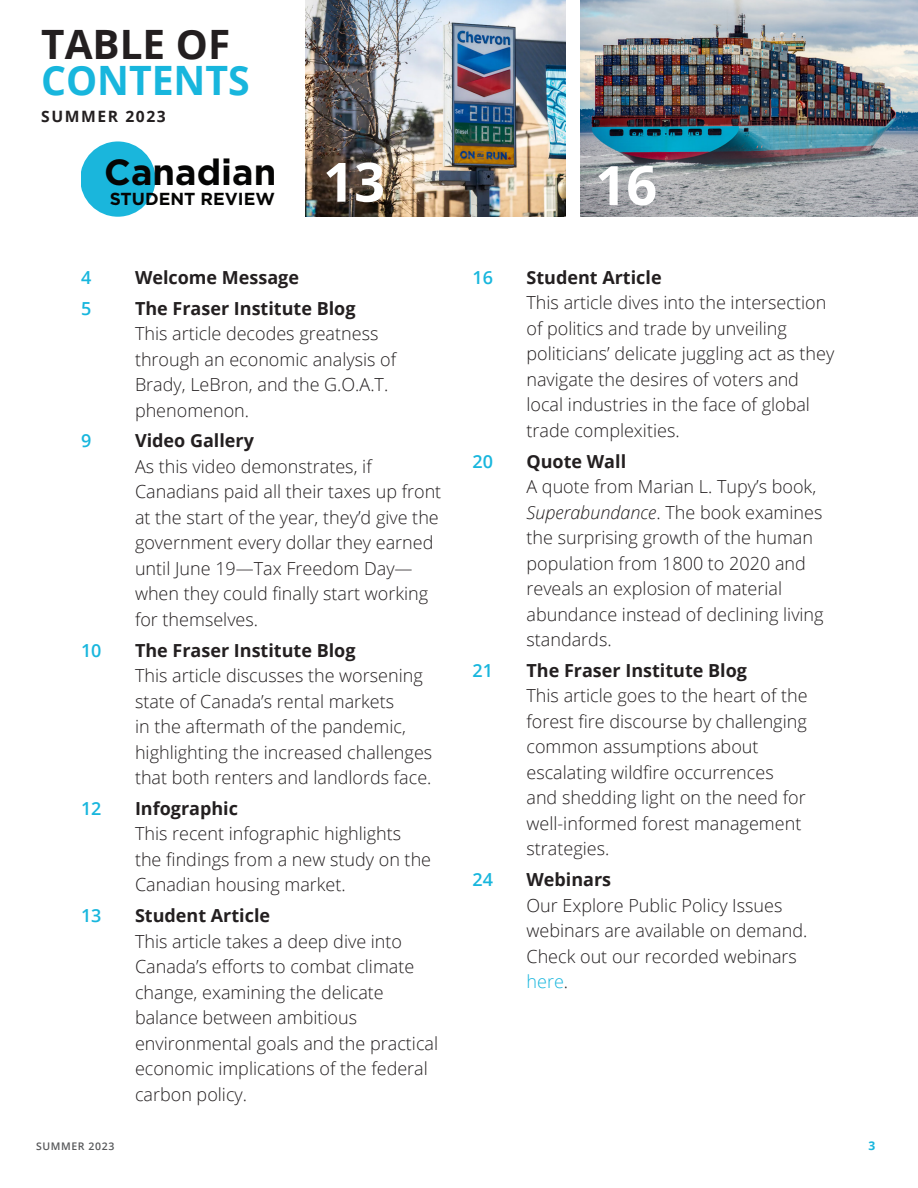
<style>
.page{position:relative;width:918px;height:1188px;background:#fff}
.page>*{position:absolute;margin:0;border:0;box-sizing:border-box;transform-origin:0 0}
.Main_References{font:700 54.3px "Open Sans";color:#fff}
.Main_References-2{font:700 40.5px "Open Sans";letter-spacing:-.005em;color:#18b6dd}
.Main_References-3{font:700 40.5px "Open Sans";color:#231f20}
.t1{font:700 36.3px "Gotham";color:#050504}
.TOC_Description{font:300 18px/25.5px "Open Sans";color:#231f20}
.TOC_Title{font:700 18px "Open Sans";color:#231f20}
.TOC_Title-2{font:600 18px "Open Sans";color:#18b6dd}
.t2{font:700 17.4px "Gotham";color:#050504}
.t3{font:700 15.6px "Open Sans";letter-spacing:.1em;color:#231f20}
.t4{font:700 12px "Open Sans";color:#18b6dd}
.t5{font:600 10.5px "Open Sans";letter-spacing:.06em;color:#57585a}
.s1{font-style:italic}
.s2{color:#18b6dd}
</style>
<div class="page">
<div style="left:81px;top:141px;width:74px;height:76px;background:#1ab6dc;border-radius:50%"></div>
<img style="left:580px;top:0;width:338px;height:217px">
<img style="left:306px;top:0;width:259px;height:217px">
<p class="Main_References-3" style="left:41px;top:16px;width:190px">TABLE OF</p>
<p class="Main_References-2" style="left:41px;top:52px;width:210px">CONTENTS</p>
<p class="t3" style="left:41px;top:106px;width:126px">SUMMER 2023</p>
<p class="t1" style="left:104px;top:148px;width:174px">Canadian</p>
<p class="t2" style="left:110px;top:187px;width:167px">STUDENT REVIEW</p>
<p class="Main_References" style="left:323px;top:144px;width:63px">13</p>
<p class="Main_References" style="left:595px;top:147px;width:63px">16</p>
<p class="TOC_Title-2" style="left:81px;top:265px;width:12px">4</p>
<p class="TOC_Title" style="left:135px;top:265px;width:166px">Welcome Message</p>
<p class="TOC_Title-2" style="left:81px;top:296px;width:12px">5</p>
<p class="TOC_Title" style="left:135px;top:295px;width:222px">The Fraser Institute Blog</p>
<p class="TOC_Description" style="left:135px;top:320px;width:263px">This article decodes greatness through an economic analysis of<br>Brady, LeBron, and the G.O.A.T. phenomenon.</p>
<p class="TOC_Title-2" style="left:81px;top:428px;width:12px">9</p>
<p class="TOC_Title" style="left:135px;top:428px;width:120px">Video Gallery</p>
<p class="TOC_Description" style="left:135px;top:453px;width:308px">As this video demonstrates, if<br>Canadians paid all their taxes up front at the start of the year, they’d give the government every dollar they earned until June 19—Tax Freedom Day— when they could finally start working for themselves.</p>
<p class="TOC_Title-2" style="left:81px;top:638px;width:22px">10</p>
<p class="TOC_Title" style="left:135px;top:637px;width:222px">The Fraser Institute Blog</p>
<p class="TOC_Description" style="left:135px;top:662px;width:299px">This article discusses the worsening state of Canada’s rental markets<br>in the aftermath of the pandemic, highlighting the increased challenges that both renters and landlords face.</p>
<p class="TOC_Title-2" style="left:81px;top:796px;width:22px">12</p>
<p class="TOC_Title" style="left:135px;top:796px;width:105px">Infographic</p>
<p class="TOC_Description" style="left:135px;top:821px;width:298px">This recent infographic highlights the findings from a new study on the<br>Canadian housing market.</p>
<p class="TOC_Title-2" style="left:81px;top:903px;width:22px">13</p>
<p class="TOC_Title" style="left:135px;top:903px;width:137px">Student Article</p>
<p class="TOC_Description" style="left:135px;top:928px;width:305px">This article takes a deep dive into<br>Canada’s efforts to combat climate change, examining the delicate balance between ambitious environmental goals and the practical economic implications of the federal carbon policy.</p>
<p class="TOC_Title-2" style="left:472px;top:265px;width:22px">16</p>
<p class="TOC_Title" style="left:526px;top:265px;width:137px">Student Article</p>
<p class="TOC_Description" style="left:526px;top:290px;width:309px">This article dives into the intersection of politics and trade by unveiling politicians’ delicate juggling act as they navigate the desires of voters and local industries in the face of global trade complexities.</p>
<p class="TOC_Title-2" style="left:472px;top:449px;width:22px">20</p>
<p class="TOC_Title" style="left:526px;top:448px;width:101px">Quote Wall</p>
<p class="TOC_Description" style="left:526px;top:473px;width:299px">A quote from Marian L. Tupy’s book,<br><span class="s1">Superabundance</span>. The book examines the surprising growth of the human population from 1800 to 2020 and reveals an explosion of material abundance instead of declining living standards.</p>
<p class="TOC_Title-2" style="left:472px;top:658px;width:22px">21</p>
<p class="TOC_Title" style="left:526px;top:658px;width:222px">The Fraser Institute Blog</p>
<p class="TOC_Description" style="left:526px;top:683px;width:283px">This article goes to the heart of the forest fire discourse by challenging common assumptions about escalating wildfire occurrences and shedding light on the need for well-informed forest management strategies.</p>
<p class="TOC_Title-2" style="left:472px;top:867px;width:22px">24</p>
<p class="TOC_Title" style="left:526px;top:867px;width:86px">Webinars</p>
<p class="TOC_Description" style="left:526px;top:892px;width:282px">Our Explore Public Policy Issues webinars are available on demand.<br>Check out our recorded webinars <span class="s2">here</span>.</p>
<p class="t5" style="left:36px;top:1139px;width:80px">SUMMER 2023</p>
<p class="t4" style="left:868px;top:1137px;width:8px">3</p>
</div>
